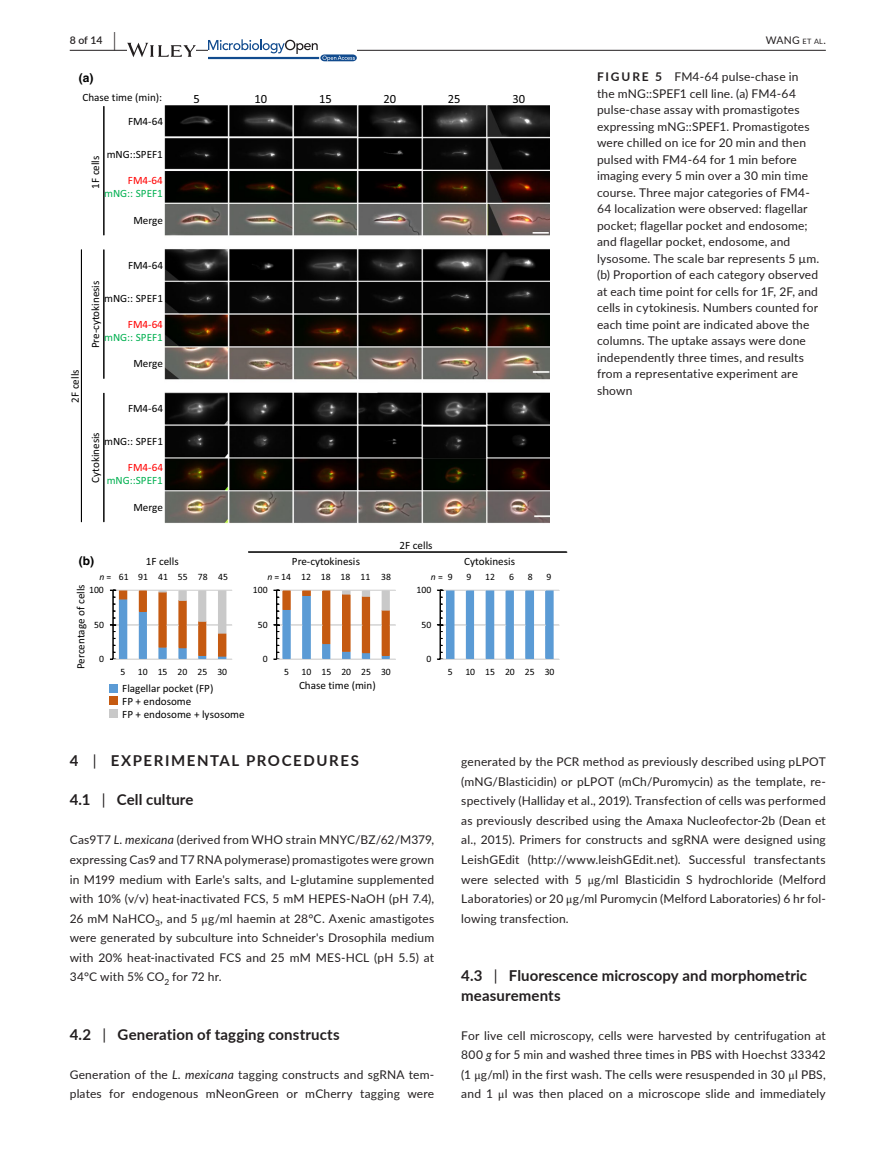
<style>
.page{position:relative;width:893px;height:1174px;background:#fff}
.page>*{position:absolute;margin:0;border:0;box-sizing:border-box;transform-origin:0 0}
.t1{font:700 15px/19.5px "Lato";letter-spacing:.01em;color:#231f20}
.t2{font:700 15px "Lato";letter-spacing:.105em;color:#231f20}
.t3{font:12.6px "Calibri";color:#000}
.t4{font:12px/19.5px "Lato";letter-spacing:.015em;color:#231f20;text-align:justify}
.t5{font:700 12px "Helvetica";color:#000}
.t6{font:11.1px/13.2px "Calibri";color:#000}
.t7{font:11.1px "Calibri";color:#00b050}
.t8{font:11.1px "Calibri";color:#f00}
.t9{font:10.5px "Lato";color:#231f20}
.t10{font:600 10.5px "Lato";color:#231f20}
.t11{font:9.75px "Calibri";color:#000}
.t12{font:italic 9.75px "Calibri";color:#000}
.s1{font-size:19.5px}
.s2{font-size:7.35px}
.s3{font-style:normal}
.s4{font-style:italic}
.s5{font-weight:700}
.s6{font-weight:400}
.s7{font-family:"STIX"}
</style>
<div class="page">
<hr style="left:70px;top:50px;width:756px;height:1px;background:#231f20">
<svg style="left:127px;top:43px;width:69px;height:14px"></svg>
<svg style="left:208px;top:39px;width:149px;height:22px"></svg>
<img style="left:164px;top:106px;width:385px;height:418px">
<hr style="left:113px;top:624px;width:119px;height:1px;background:#d9d9d9">
<hr style="left:277px;top:624px;width:119px;height:1px;background:#d9d9d9">
<hr style="left:440px;top:624px;width:119px;height:1px;background:#d9d9d9">
<hr style="left:81px;top:249px;width:1px;height:273px;background:#000">
<hr style="left:104px;top:249px;width:1px;height:129px;background:#000">
<hr style="left:248px;top:551px;width:319px;height:1px;background:#000">
<hr style="left:113px;top:625px;width:119px;height:1px;background:#d9d9d9">
<hr style="left:113px;top:590px;width:119px;height:1px;background:#d9d9d9">
<svg style="left:110px;top:590px;width:116px;height:70px"></svg>
<hr style="left:113px;top:659px;width:119px;height:1px;background:#d9d9d9">
<hr style="left:277px;top:625px;width:119px;height:1px;background:#d9d9d9">
<hr style="left:277px;top:590px;width:119px;height:1px;background:#d9d9d9">
<svg style="left:273px;top:590px;width:117px;height:70px"></svg>
<hr style="left:277px;top:659px;width:119px;height:1px;background:#d9d9d9">
<hr style="left:440px;top:625px;width:120px;height:1px;background:#d9d9d9">
<hr style="left:440px;top:590px;width:120px;height:1px;background:#d9d9d9">
<svg style="left:437px;top:590px;width:117px;height:70px"></svg>
<hr style="left:440px;top:659px;width:120px;height:1px;background:#d9d9d9">
<hr style="left:104px;top:106px;width:1px;height:129px;background:#000">
<hr style="left:104px;top:250px;width:1px;height:129px;background:#000">
<hr style="left:104px;top:393px;width:1px;height:129px;background:#000">
<hr style="left:248px;top:552px;width:319px;height:1px;background:#000">
<div style="left:110px;top:684px;width:8px;height:9px;background:#5b9bd5"></div>
<div style="left:110px;top:696px;width:8px;height:9px;background:#c55a11"></div>
<div style="left:110px;top:709px;width:8px;height:8px;background:#c9c9c9"></div>
<p class="t10" style="left:70px;top:33px;width:48px">8 of 14 <span class="s1">|</span></p>
<p class="t9" style="left:766px;top:33px;width:61px">WANG <span class="s2">et al</span>.</p>
<p class="t5" style="left:79px;top:70px;width:16px">(a)</p>
<p class="t6" style="left:82px;top:91px;width:81px">Chase time (min):</p>
<p class="t3" style="left:193px;top:90px;width:8px">5</p>
<p class="t3" style="left:255px;top:90px;width:14px">10</p>
<p class="t3" style="left:319px;top:90px;width:14px">15</p>
<p class="t3" style="left:383px;top:90px;width:14px">20</p>
<p class="t3" style="left:448px;top:90px;width:14px">25</p>
<p class="t3" style="left:512px;top:90px;width:14px">30</p>
<p class="t6" style="left:128px;top:115px;width:36px">FM4-64</p>
<p class="t6" style="left:107px;top:148px;width:58px">mNG::SPEF1</p>
<p class="t6" style="left:89px;top:188px;width:34px;rotate:-90deg">1F cells</p>
<p class="t8" style="left:128px;top:173px;width:37px">FM4-64</p>
<p class="t7" style="left:104px;top:187px;width:60px">mNG:: SPEF1</p>
<p class="t6" style="left:133px;top:213px;width:31px">Merge</p>
<p class="t6" style="left:69px;top:402px;width:35px;rotate:-90deg">2F cells</p>
<p class="t6" style="left:128px;top:259px;width:36px">FM4-64</p>
<p class="t6" style="left:104px;top:291px;width:60px">mNG:: SPEF1</p>
<p class="t6" style="left:89px;top:348px;width:70px;rotate:-90deg">Pre-cytokinesis</p>
<p class="t8" style="left:128px;top:317px;width:37px">FM4-64</p>
<p class="t7" style="left:104px;top:330px;width:60px">mNG:: SPEF1</p>
<p class="t6" style="left:133px;top:357px;width:31px">Merge</p>
<p class="t6" style="left:128px;top:402px;width:36px">FM4-64</p>
<p class="t6" style="left:104px;top:435px;width:60px">mNG:: SPEF1</p>
<p class="t6" style="left:89px;top:483px;width:52px;rotate:-90deg">Cytokinesis</p>
<p class="t8" style="left:128px;top:460px;width:37px">FM4-64</p>
<p class="t7" style="left:107px;top:473px;width:58px">mNG::SPEF1</p>
<p class="t6" style="left:133px;top:500px;width:31px">Merge</p>
<p class="t5" style="left:79px;top:553px;width:17px">(b)</p>
<p class="t12" style="left:99px;top:570px;width:14px">n<span class="s3">=</span></p>
<p class="t6" style="left:400px;top:539px;width:35px">2F cells</p>
<p class="t12" style="left:431px;top:570px;width:14px">n<span class="s3">=</span></p>
<p class="t6" style="left:146px;top:554px;width:35px">1F cells</p>
<p class="t6" style="left:292px;top:554px;width:70px">Pre-cytokinesis</p>
<p class="t6" style="left:464px;top:554px;width:52px">Cytokinesis</p>
<p class="t11" style="left:119px;top:570px;width:111px">61 91 41 55 78 45</p>
<p class="t11" style="left:267px;top:570px;width:125px"><span class="s4">n</span> = 14 12 18 18 11 38</p>
<p class="t11" style="left:448px;top:570px;width:6px">9</p>
<p class="t11" style="left:467px;top:570px;width:6px">9</p>
<p class="t11" style="left:485px;top:570px;width:11px">12</p>
<p class="t11" style="left:509px;top:570px;width:6px">6</p>
<p class="t11" style="left:528px;top:570px;width:6px">8</p>
<p class="t11" style="left:547px;top:570px;width:6px">9</p>
<p class="t6" style="left:74px;top:669px;width:86px;rotate:-90deg">Percentage of cells</p>
<p class="t11" style="left:89px;top:583px;width:16px">100</p>
<p class="t11" style="left:94px;top:618px;width:11px">50</p>
<p class="t11" style="left:99px;top:652px;width:6px">0</p>
<p class="t11" style="left:121px;top:665px;width:6px">5</p>
<p class="t11" style="left:138px;top:665px;width:91px">10 15 20 25 30</p>
<p class="t11" style="left:253px;top:583px;width:16px">100</p>
<p class="t11" style="left:417px;top:583px;width:16px">100</p>
<p class="t11" style="left:258px;top:618px;width:11px">50</p>
<p class="t11" style="left:422px;top:618px;width:11px">50</p>
<p class="t11" style="left:263px;top:652px;width:6px">0</p>
<p class="t11" style="left:426px;top:652px;width:6px">0</p>
<p class="t11" style="left:284px;top:665px;width:6px">5</p>
<p class="t11" style="left:302px;top:665px;width:91px">10 15 20 25 30</p>
<p class="t11" style="left:448px;top:665px;width:6px">5</p>
<p class="t11" style="left:465px;top:665px;width:91px">10 15 20 25 30</p>
<p class="t6" style="left:122px;top:681px;width:124px">Flagellar pocket (FP)<br>FP + endosome<br>FP + endosome + lysosome</p>
<p class="t6" style="left:299px;top:678px;width:78px">Chase time (min)</p>
<p class="t4" style="left:597px;top:68px;width:224px;line-height:16.5px;text-align:left"><span class="s5">FIGURE 5</span> FM4-64 pulse-chase in<br>the mNG::SPEF1 cell line. (a) FM4-64 pulse-chase assay with promastigotes expressing mNG::SPEF1. Promastigotes were chilled on ice for 20 min and then pulsed with FM4-64 for 1 min before imaging every 5 min over a 30 min time course. Three major categories of FM4- 64 localization were observed: flagellar pocket; flagellar pocket and endosome; and flagellar pocket, endosome, and lysosome. The scale bar represents 5 µm. (b) Proportion of each category observed at each time point for cells for 1F, 2F, and cells in cytokinesis. Numbers counted for each time point are indicated above the columns. The uptake assays were done independently three times, and results from a representative experiment are shown</p>
<p class="t2" style="left:70px;top:750px;width:291px">4 <span class="s6">|</span> EXPERIMENTAL PROCEDURES</p>
<p class="t1" style="left:70px;top:789px;width:125px">4.1 <span class="s6">|</span> Cell culture</p>
<p class="t4" style="left:70px;top:830px;width:366px">Cas9T7 <span class="s4">L. mexicana</span> (derived from WHO strain MNYC/BZ/62/M379, expressing Cas9 and T7 RNA polymerase) promastigotes were grown in M199 medium with Earle's salts, and L-glutamine supplemented with 10% (v/v) heat-inactivated FCS, 5 mM HEPES-NaOH (pH 7.4), 26 mM NaHCO<sub>3</sub>, and 5 <span class="s7">μ</span>g/ml haemin at 28°C. Axenic amastigotes were generated by subculture into Schneider's Drosophila medium with 20% heat-inactivated FCS and 25 mM MES-HCL (pH 5.5) at 34°C with 5% CO<sub>2</sub> for 72 hr.</p>
<p class="t1" style="left:70px;top:1023px;width:272px">4.2 <span class="s6">|</span> Generation of tagging constructs</p>
<p class="t4" style="left:70px;top:1064px;width:366px">Generation of the <span class="s4">L. mexicana</span> tagging constructs and sgRNA tem&shy;plates for endogenous mNeonGreen or mCherry tagging were</p>
<p class="t4" style="left:461px;top:752px;width:366px">generated by the PCR method as previously described using pLPOT (mNG/Blasticidin) or pLPOT (mCh/Puromycin) as the template, re&shy;spectively (Halliday et al., 2019). Transfection of cells was performed as previously described using the Amaxa Nucleofector-2b (Dean et al., 2015). Primers for constructs and sgRNA were designed using LeishGEdit (http://www.leishGEdit.net). Successful transfectants were selected with 5 <span class="s7">μ</span>g/ml Blasticidin S hydrochloride (Melford Laboratories) or 20 <span class="s7">μ</span>g/ml Puromycin (Melford Laboratories) 6 hr fol&shy;lowing transfection.</p>
<p class="t1" style="left:461px;top:965px;width:347px">4.3 <span class="s6">|</span> Fluorescence microscopy and morphometric measurements</p>
<p class="t4" style="left:461px;top:1025px;width:366px">For live cell microscopy, cells were harvested by centrifugation at 800 <span class="s4">g</span> for 5 min and washed three times in PBS with Hoechst 33342 (1 <span class="s7">μ</span>g/ml) in the first wash. The cells were resuspended in 30 <span class="s7">μ</span>l PBS, and 1 <span class="s7">μ</span>l was then placed on a microscope slide and immediately</p>
</div>
